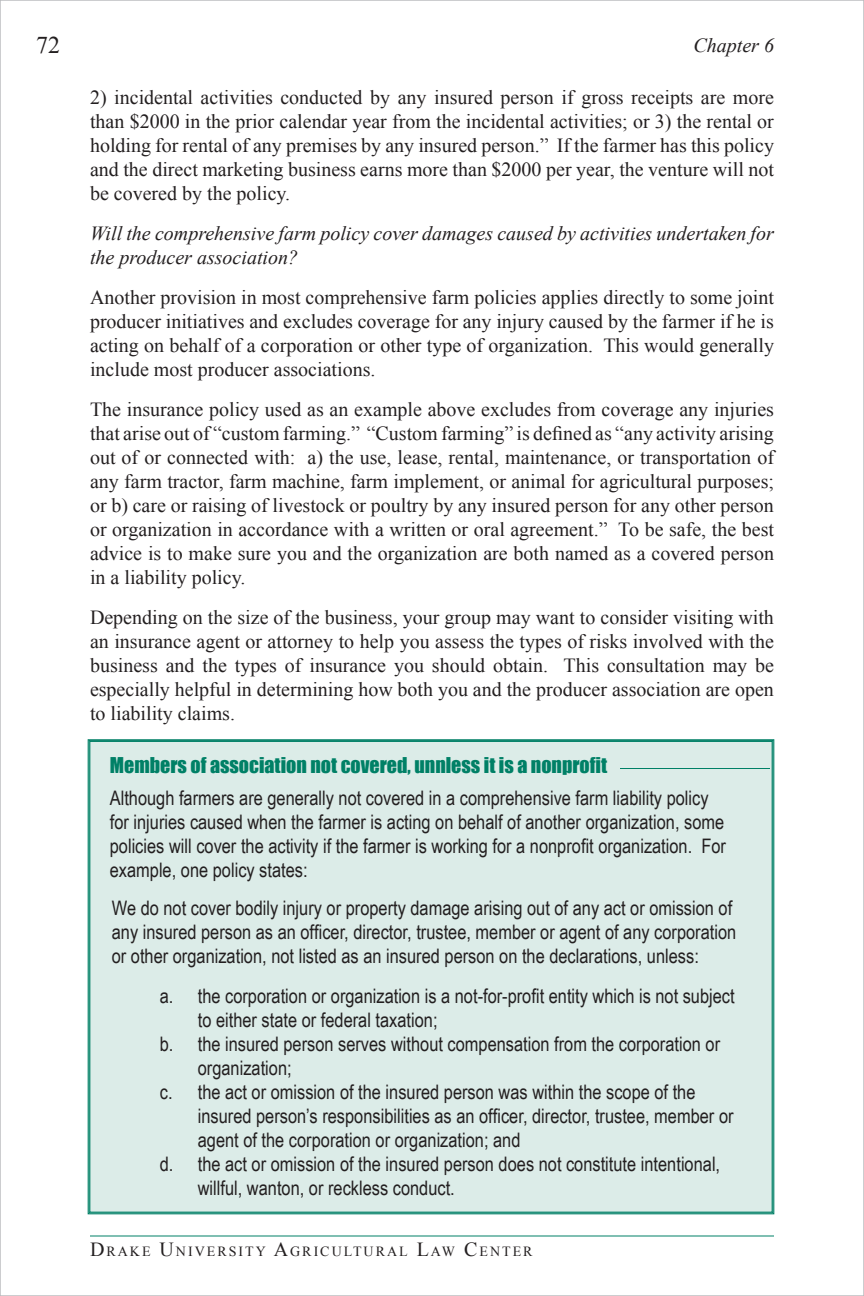
<style>
.page{position:relative;width:864px;height:1296px;background:#fff}
.page>*{position:absolute;margin:0;border:0;box-sizing:border-box;transform-origin:0 0}
.t1{font:24px "Times New Roman";color:#231f20}
.t2{font:20px/24px "Times New Roman";color:#231f20;text-align:justify}
.t3{font:20px/24px "Arial Narrow";color:#231f20}
.t4{font:italic 20px/24px "Times New Roman";color:#231f20}
.t5{font:20px "Impact";color:#008066}
.t6{font:14px "Times New Roman";letter-spacing:.145em;color:#231f20}
.s1{font-size:20px}
</style>
<div class="page">
<hr style="left:90px;top:1236px;width:684px;height:1px;background:#008066">
<svg style="left:863px;top:0;width:1px;height:1296px"></svg>
<div style="left:88px;top:739px;width:686px;height:475px;background:#dcece8"></div>
<hr style="left:620px;top:768px;width:150px;height:1px;background:#008066">
<p class="t1" style="left:36px;top:28px;width:25px">72</p>
<p class="t4" style="left:693px;top:33px;width:82px">Chapter 6</p>
<p class="t2" style="left:90px;top:85px;width:686px">2) incidental activities conducted by any insured person if gross receipts are more than $2000 in the prior calendar year from the incidental activities; or 3) the rental or holding for rental of any premises by any insured person.” If the farmer has this policy and the direct marketing business earns more than $2000 per year, the venture will not be covered by the policy.</p>
<p class="t4" style="left:90px;top:221px;width:685px">Will the comprehensive farm policy cover damages caused by activities undertaken for the producer association?</p>
<p class="t2" style="left:90px;top:285px;width:686px">Another provision in most comprehensive farm policies applies directly to some joint producer initiatives and excludes coverage for any injury caused by the farmer if he is acting on behalf of a corporation or other type of organization. This would generally include most producer associations.</p>
<p class="t2" style="left:90px;top:397px;width:686px">The insurance policy used as an example above excludes from coverage any injuries that arise out of “custom farming.” “Custom farming” is defined as “any activity arising out of or connected with: a) the use, lease, rental, maintenance, or transportation of any farm tractor, farm machine, farm implement, or animal for agricultural purposes; or b) care or raising of livestock or poultry by any insured person for any other person or organization in accordance with a written or oral agreement.” To be safe, the best advice is to make sure you and the organization are both named as a covered person in a liability policy.</p>
<p class="t2" style="left:90px;top:605px;width:686px">Depending on the size of the business, your group may want to consider visiting with an insurance agent or attorney to help you assess the types of risks involved with the business and the types of insurance you should obtain. This consultation may be especially helpful in determining how both you and the producer association are open to liability claims.</p>
<p class="t5" style="left:110px;top:750px;width:499px">Members of association not covered, unnless it is a nonprofit</p>
<p class="t3" style="left:110px;top:786px;width:618px">Although farmers are generally not covered in a comprehensive farm liability policy for injuries caused when the farmer is acting on behalf of another organization, some policies will cover the activity if the farmer is working for a nonprofit organization. For example, one policy states:</p>
<p class="t3" style="left:112px;top:896px;width:626px">We do not cover bodily injury or property damage arising out of any act or omission of any insured person as an officer, director, trustee, member or agent of any corporation or other organization, not listed as an insured person on the declarations, unless:</p>
<p class="t3" style="left:160px;top:984px;width:576px">a. the corporation or organization is a not-for-profit entity which is not subject</p>
<p class="t3" style="left:198px;top:1008px;width:241px">to either state or federal taxation;</p>
<p class="t3" style="left:160px;top:1032px;width:562px">b. the insured person serves without compensation from the corporation or</p>
<p class="t3" style="left:198px;top:1056px;width:95px">organization;</p>
<p class="t3" style="left:160px;top:1080px;width:537px">c. the act or omission of the insured person was within the scope of the</p>
<p class="t3" style="left:198px;top:1104px;width:537px">insured person’s responsibilities as an officer, director, trustee, member or</p>
<p class="t3" style="left:198px;top:1128px;width:324px">agent of the corporation or organization; and</p>
<p class="t3" style="left:160px;top:1152px;width:562px">d. the act or omission of the insured person does not constitute intentional,</p>
<p class="t3" style="left:198px;top:1176px;width:259px">willful, wanton, or reckless conduct.</p>
<p class="t6" style="left:90px;top:1242px;width:444px"><span class="s1">D</span>RAKE <span class="s1">U</span>NIVERSITY <span class="s1">A</span>GRICULTURAL <span class="s1">L</span>AW <span class="s1">C</span>ENTER</p>
</div>
